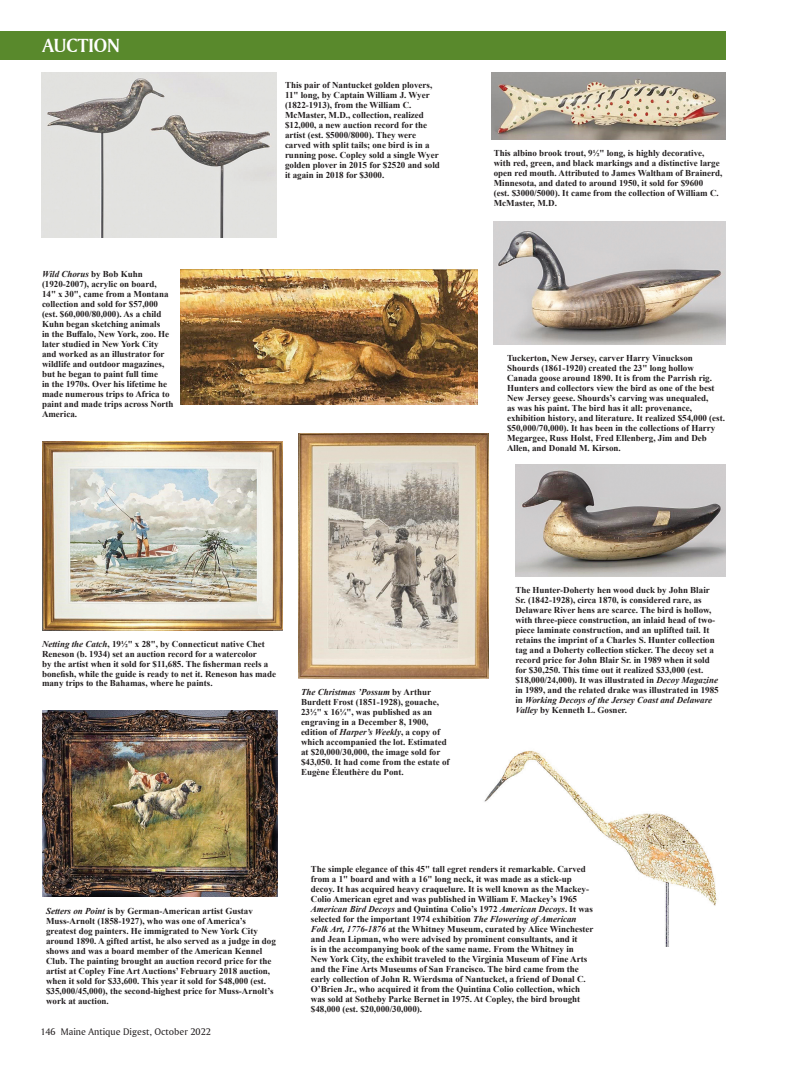
<style>
.page{position:relative;width:801px;height:1071px;background:#fff}
.page>*{position:absolute;margin:0;border:0;box-sizing:border-box;transform-origin:0 0}
.t1{font:20px "Amerigo BT Bold A";color:#fff}
.t2{font:10px "Amerigo BT Roman A";color:#231f20}
.t3{font:700 9px/10px "Times New Roman";color:#231f20}
.s1{font-style:italic}
</style>
<div class="page">
<div style="left:0;top:31px;width:726px;height:29px;background:#59892c"></div>
<img style="left:42px;top:72px;width:234px;height:166px">
<img style="left:492px;top:72px;width:234px;height:67px">
<img style="left:493px;top:222px;width:233px;height:123px">
<img style="left:516px;top:464px;width:210px;height:112px">
<img style="left:180px;top:269px;width:297px;height:136px">
<img style="left:42px;top:442px;width:240px;height:189px">
<img style="left:298px;top:433px;width:191px;height:246px">
<img style="left:42px;top:711px;width:236px;height:185px">
<img style="left:484px;top:750px;width:233px;height:197px">
<h1 class="t1" style="left:43px;top:33px;width:79px">AUC ION</h1>
<h1 class="t1" style="left:47px;top:34px;width:76px">FEATURE</h1>
<p class="t3" style="left:42px;top:268px;width:133px"><span class="s1">Wild Chorus</span> by Bob Kuhn (1920-2007), acrylic on board,<br>14" x 30", came from a Montana collection and sold for $57,000 (est. $60,000/80,000). As a child<br>Kuhn began sketching animals<br>in the Buffalo, New York, zoo. He later studied in New York City and worked as an illustrator for wildlife and outdoor magazines, but he began to paint full time<br>in the 1970s. Over his lifetime he made numerous trips to Africa to paint and made trips across North<br>America.</p>
<p class="t3" style="left:285px;top:80px;width:156px">This pair of Nantucket golden plovers, 11" long, by Captain William J. Wyer (1822-1913), from the William C.<br>McMaster, M.D., collection, realized $12,000, a new auction record for the artist (est. $5000/8000). They were carved with split tails; one bird is in a running pose. Copley sold a single Wyer golden plover in 2015 for $2520 and sold it again in 2018 for $3000.</p>
<p class="t3" style="left:494px;top:147px;width:230px">This albino brook trout, 9½" long, is highly decorative, with red, green, and black markings and a distinctive large open red mouth. Attributed to James Waltham of Brainerd, Minnesota, and dated to around 1950, it sold for $9600<br>(est. $3000/5000). It came from the collection of William C.<br>McMaster, M.D.</p>
<p class="t3" style="left:507px;top:353px;width:219px">Tuckerton, New Jersey, carver Harry Vinuckson Shourds (1861-1920) created the 23" long hollow Canada goose around 1890. It is from the Parrish rig.<br>Hunters and collectors view the bird as one of the best New Jersey geese. Shourds’s carving was unequaled,<br>as was his paint. The bird has it all: provenance, exhibition history, and literature. It realized $54,000 (est. $50,000/70,000). It has been in the collections of Harry Megargee, Russ Holst, Fred Ellenberg, Jim and Deb Allen, and Donald M. Kirson.</p>
<p class="t3" style="left:42px;top:638px;width:236px"><span class="s1">Netting the Catch</span>, 19½" x 28", by Connecticut native Chet Reneson (b. 1934) set an auction record for a watercolor<br>by the artist when it sold for $11,685. The fisherman reels a bonefish, while the guide is ready to net it. Reneson has made many trips to the Bahamas, where he paints.</p>
<p class="t3" style="left:301px;top:687px;width:150px"><span class="s1">The Christmas ’Possum</span> by Arthur Burdett Frost (1851-1928), gouache, 23½" x 16¼", was published as an engraving in a December 8, 1900, edition of <span class="s1">Harper’s Weekly</span>, a copy of which accompanied the lot. Estimated at $20,000/30,000, the image sold for $43,050. It had come from the estate of Eugène Éleuthère du Pont.</p>
<p class="t3" style="left:515px;top:585px;width:205px">The Hunter-Doherty hen wood duck by John Blair Sr. (1842-1928), circa 1870, is considered rare, as Delaware River hens are scarce. The bird is hollow, with three-piece construction, an inlaid head of two&shy;piece laminate construction, and an uplifted tail. It retains the imprint of a Charles S. Hunter collection tag and a Doherty collection sticker. The decoy set a record price for John Blair Sr. in 1989 when it sold for $30,250. This time out it realized $33,000 (est. $18,000/24,000). It was illustrated in <span class="s1">Decoy Magazine </span>in 1989, and the related drake was illustrated in 1985 in <span class="s1">Working Decoys of the Jersey Coast and Delaware Valley</span> by Kenneth L. Gosner.</p>
<p class="t3" style="left:46px;top:906px;width:231px"><span class="s1">Setters on Point</span> is by German-American artist Gustav Muss-Arnolt (1858-1927), who was one of America’s greatest dog painters. He immigrated to New York City around 1890. A gifted artist, he also served as a judge in dog shows and was a board member of the American Kennel Club. The painting brought an auction record price for the artist at Copley Fine Art Auctions’ February 2018 auction, when it sold for $33,600. This year it sold for $48,000 (est. $35,000/45,000), the second-highest price for Muss-Arnolt’s work at auction.</p>
<p class="t2" style="left:40px;top:1025px;width:172px">146 Maine Antique Digest, October 2022</p>
<p class="t3" style="left:311px;top:864px;width:284px">The simple elegance of this 45" tall egret renders it remarkable. Carved from a 1" board and with a 16" long neck, it was made as a stick-up decoy. It has acquired heavy craquelure. It is well known as the Mackey-Colio American egret and was published in William F. Mackey’s 1965<br><span class="s1">American Bird Decoys</span> and Quintina Colio’s 1972 <span class="s1">American Decoys</span>. It was selected for the important 1974 exhibition <span class="s1">The Flowering of American Folk Art, 1776-1876</span> at the Whitney Museum, curated by Alice Winchester and Jean Lipman, who were advised by prominent consultants, and it<br>is in the accompanying book of the same name. From the Whitney in<br>New York City, the exhibit traveled to the Virginia Museum of Fine Arts and the Fine Arts Museums of San Francisco. The bird came from the early collection of John R. Wierdsma of Nantucket, a friend of Donal C.<br>O’Brien Jr., who acquired it from the Quintina Colio collection, which was sold at Sotheby Parke Bernet in 1975. At Copley, the bird brought $48,000 (est. $20,000/30,000).</p>
</div>
